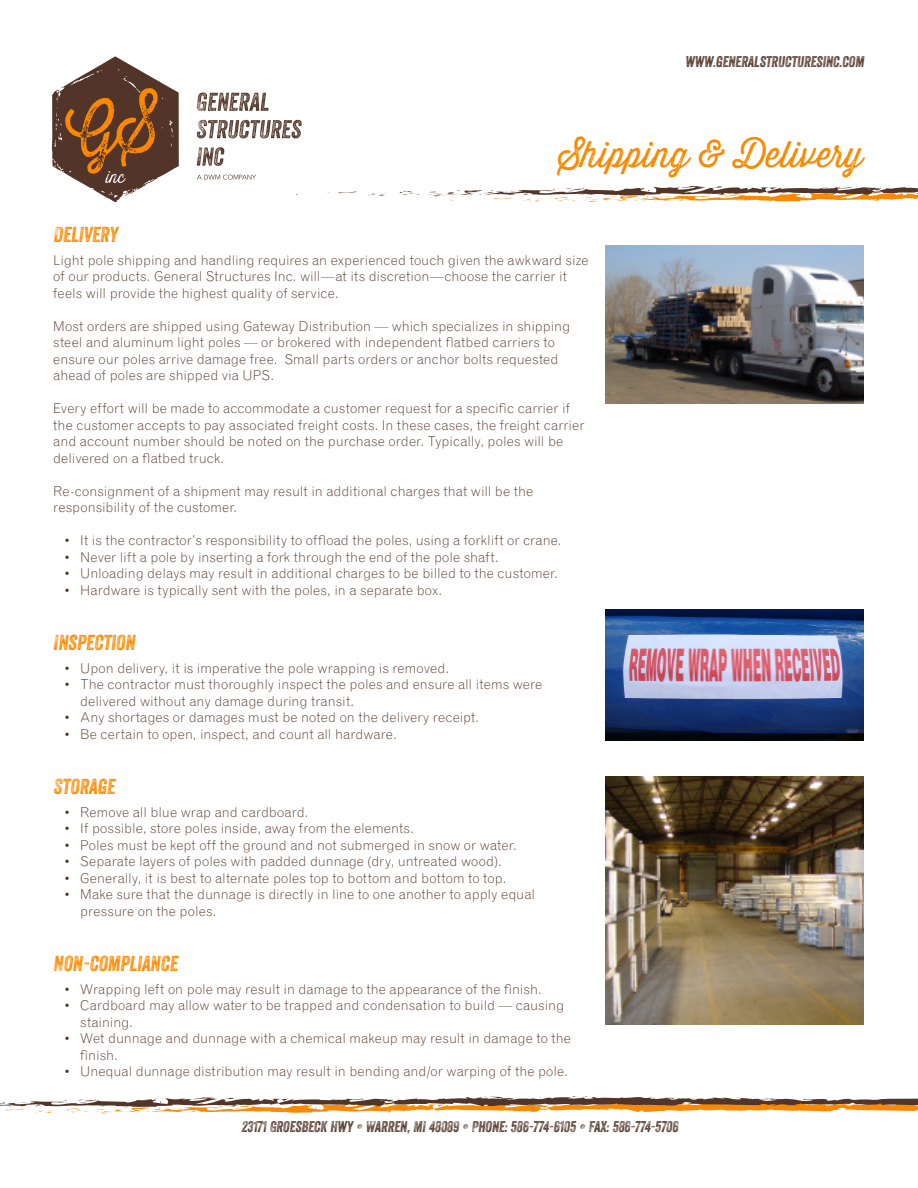
<style>
.page{position:relative;width:918px;height:1188px;background:#fff}
.page>*{position:absolute;margin:0;border:0;box-sizing:border-box;transform-origin:0 0}
.t1{font:36px "Thirsty Rough Lt One";letter-spacing:.02em;color:#fa8900}
.Subhead{font:italic 21px "Veneer Three";letter-spacing:.005em;color:#fa8900}
.Website{font:italic 15px "Veneer Three";letter-spacing:.005em;color:#523528}
.Body{font:300 13.5px/16.5px "Grotesque MT Std";color:#523528}
</style>
<div class="page">
<svg style="left:197px;top:92px;width:72px;height:19px"></svg>
<svg style="left:197px;top:120px;width:105px;height:19px"></svg>
<svg style="left:197px;top:147px;width:27px;height:19px"></svg>
<svg style="left:52px;top:56px;width:127px;height:146px"></svg>
<svg style="left:197px;top:175px;width:59px;height:5px"></svg>
<svg style="left:338px;top:191px;width:19px;height:2px"></svg>
<svg style="left:367px;top:193px;width:19px;height:3px"></svg>
<svg style="left:399px;top:186px;width:519px;height:16px"></svg>
<svg style="left:0;top:1096px;width:918px;height:18px"></svg>
<img style="left:605px;top:777px;width:258px;height:247px">
<img style="left:605px;top:246px;width:258px;height:157px">
<img style="left:605px;top:610px;width:258px;height:131px">
<p class="Website" style="left:685px;top:53px;width:180px">WWW.GENERALSTRUCTURESINC.COM</p>
<p class="t1" style="left:559px;top:129px;width:306px">Shipping &amp; Delivery</p>
<p class="Subhead" style="left:53px;top:221px;width:66px">DELIVERY</p>
<p class="Body" style="left:53px;top:252px;width:537px">Light pole shipping and handling requires an experienced touch given the awkward size of our products. General Structures Inc. will—at its discretion—choose the carrier it feels will provide the highest quality of service.</p>
<p class="Body" style="left:53px;top:318px;width:518px">Most orders are shipped using Gateway Distribution — which specializes in shipping steel and aluminum light poles — or brokered with independent flatbed carriers to ensure our poles arrive damage free. Small parts orders or anchor bolts requested ahead of poles are shipped via UPS.</p>
<p class="Body" style="left:53px;top:400px;width:533px">Every effort will be made to accommodate a customer request for a specific carrier if the customer accepts to pay associated freight costs. In these cases, the freight carrier and account number should be noted on the purchase order. Typically, poles will be delivered on a flatbed truck.</p>
<p class="Body" style="left:53px;top:483px;width:482px">Re-consignment of a shipment may result in additional charges that will be the responsibility of the customer.</p>
<p class="Body" style="left:64px;top:532px;width:499px">• It is the contractor’s responsibility to offload the poles, using a forklift or crane.</p>
<p class="Body" style="left:64px;top:549px;width:436px">• Never lift a pole by inserting a fork through the end of the pole shaft.</p>
<p class="Body" style="left:64px;top:565px;width:496px">• Unloading delays may result in additional charges to be billed to the customer.</p>
<p class="Body" style="left:64px;top:582px;width:380px">• Hardware is typically sent with the poles, in a separate box.</p>
<p class="Subhead" style="left:53px;top:629px;width:83px">INSPECTION</p>
<p class="Body" style="left:64px;top:660px;width:387px">• Upon delivery, it is imperative the pole wrapping is removed.</p>
<p class="Body" style="left:80px;top:676px;width:464px;text-indent:-16px">• The contractor must thoroughly inspect the poles and ensure all items were delivered without any damage during transit.</p>
<p class="Body" style="left:64px;top:709px;width:417px">• Any shortages or damages must be noted on the delivery receipt.</p>
<p class="Body" style="left:64px;top:726px;width:334px">• Be certain to open, inspect, and count all hardware.</p>
<p class="Subhead" style="left:53px;top:773px;width:63px">STORAGE</p>
<p class="Body" style="left:64px;top:804px;width:246px">• Remove all blue wrap and cardboard.</p>
<p class="Body" style="left:64px;top:820px;width:352px">• If possible, store poles inside, away from the elements.</p>
<p class="Body" style="left:64px;top:837px;width:454px">• Poles must be kept off the ground and not submerged in snow or water.</p>
<p class="Body" style="left:64px;top:853px;width:439px">• Separate layers of poles with padded dunnage (dry, untreated wood).</p>
<p class="Body" style="left:64px;top:870px;width:444px">• Generally, it is best to alternate poles top to bottom and bottom to top.</p>
<p class="Body" style="left:80px;top:886px;width:456px;text-indent:-16px">• Make sure that the dunnage is directly in line to one another to apply equal pressure on the poles.</p>
<p class="Subhead" style="left:53px;top:950px;width:126px">NON-COMPLIANCE</p>
<p class="Body" style="left:64px;top:981px;width:479px">• Wrapping left on pole may result in damage to the appearance of the finish.</p>
<p class="Body" style="left:80px;top:997px;width:485px;text-indent:-16px">• Cardboard may allow water to be trapped and condensation to build — causing staining.</p>
<p class="Body" style="left:80px;top:1030px;width:492px;text-indent:-16px">• Wet dunnage and dunnage with a chemical makeup may result in damage to the finish.</p>
<p class="Body" style="left:64px;top:1063px;width:506px">• Unequal dunnage distribution may result in bending and/or warping of the pole.</p>
<p class="Website" style="left:241px;top:1118px;width:438px">23171 GROESBECK HWY • WARREN, MI 48089 • PHONE: 586-774-6105 • FAX: 586-774-5706</p>
</div>
